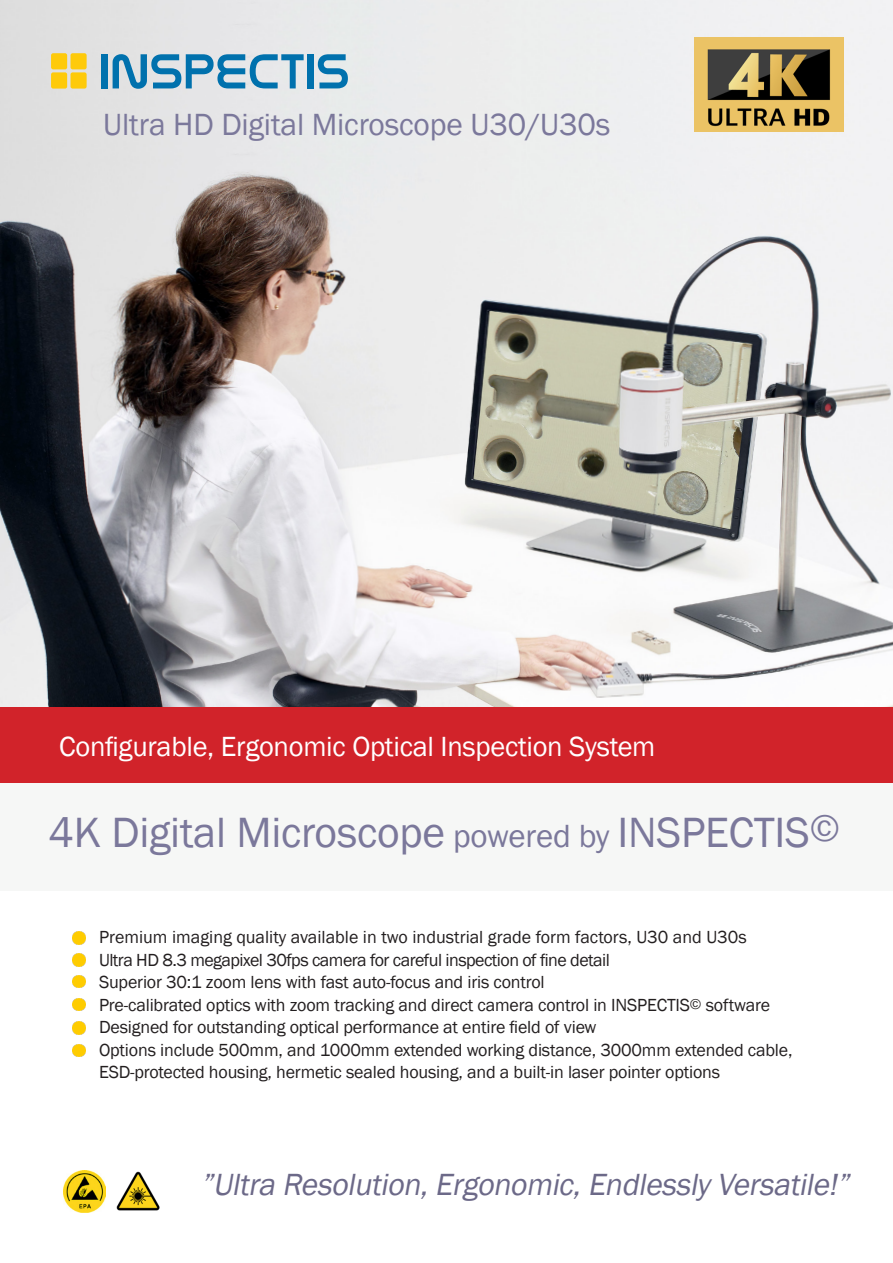
<style>
.page{position:relative;width:893px;height:1263px;background:#fff}
.page>*{position:absolute;margin:0;border:0;box-sizing:border-box;transform-origin:0 0}
.t1{font:43.5px "Franklin Gothic";letter-spacing:-.005em;color:#7b789b}
.t2{font:italic 31.5px "Franklin Gothic";color:#6c6988}
.t3{font:31.5px "Franklin Gothic";letter-spacing:-.005em;color:#7b789b}
.t4{font:28.5px "Franklin Gothic";letter-spacing:-.01em;color:#fff}
.t5{font:18px/22.5px "Franklin Gothic";letter-spacing:-.01em;color:#231f20}
.t6{font:18px "Franklin Gothic";letter-spacing:-.03em;color:#231f20}
.s1{font-size:33px}
.s2{font-size:39px}
.s3{font-size:15px}
</style>
<div class="page">
<img style="left:0;top:0;width:893px;height:707px">
<img style="left:63px;top:1170px;width:43px;height:43px">
<img style="left:116px;top:1171px;width:44px;height:40px">
<div style="left:102px;top:54px;width:6px;height:34px;background:#0071ad"></div>
<svg style="left:113px;top:54px;width:191px;height:35px"></svg>
<div style="left:307px;top:54px;width:6px;height:34px;background:#0071ad"></div>
<svg style="left:318px;top:54px;width:30px;height:34px"></svg>
<div style="left:51px;top:53px;width:16px;height:16px;background:#feca0a;border-radius:2px"></div>
<div style="left:71px;top:53px;width:16px;height:16px;background:#feca0a;border-radius:2px"></div>
<div style="left:51px;top:72px;width:16px;height:17px;background:#feca0a;border-radius:2px"></div>
<div style="left:71px;top:72px;width:16px;height:17px;background:#feca0a;border-radius:2px"></div>
<img style="left:694px;top:37px;width:149px;height:95px">
<svg style="left:72px;top:953px;width:13px;height:13px"></svg>
<svg style="left:72px;top:998px;width:13px;height:13px"></svg>
<svg style="left:72px;top:1021px;width:13px;height:13px"></svg>
<svg style="left:73px;top:975px;width:13px;height:13px"></svg>
<svg style="left:72px;top:932px;width:13px;height:12px"></svg>
<div style="left:0;top:707px;width:893px;height:184px;background:#f6f7f6"></div>
<div style="left:0;top:707px;width:893px;height:76px;background:#d1232a"></div>
<svg style="left:73px;top:1044px;width:13px;height:13px"></svg>
<p class="t3" style="left:103px;top:105px;width:508px">Ultra HD Digital Microscope U30/U30s</p>
<p class="t4" style="left:59px;top:729px;width:598px">Configurable, Ergonomic Optical Inspection System</p>
<p class="t1" style="left:48px;top:806px;width:793px">4K Digital Microscope <span class="s1">powered by</span> INSPECTIS<span class="s2">©</span></p>
<p class="t5" style="left:99px;top:926px;width:649px">Premium imaging quality available in two industrial grade form factors, U30 and U30s</p>
<p class="t6" style="left:99px;top:949px;width:512px">Ultra HD 8.3 megapixel 30fps camera for careful inspection of fine detail</p>
<p class="t5" style="left:99px;top:971px;width:673px">Superior 30:1 zoom lens with fast auto-focus and iris control<br>Pre-calibrated optics with zoom tracking and direct camera control in INSPECTIS<span class="s3">©</span> software</p>
<p class="t5" style="left:99px;top:1016px;width:499px">Designed for outstanding optical performance at entire field of view</p>
<p class="t5" style="left:99px;top:1039px;width:695px">Options include 500mm, and 1000mm extended working distance, 3000mm extended cable,</p>
<p class="t5" style="left:99px;top:1061px;width:623px">ESD-protected housing, hermetic sealed housing, and a built-in laser pointer options</p>
<p class="t2" style="left:201px;top:1165px;width:657px">”Ultra Resolution,Ergonomic,EndlesslyVersatile!”</p>
</div>
